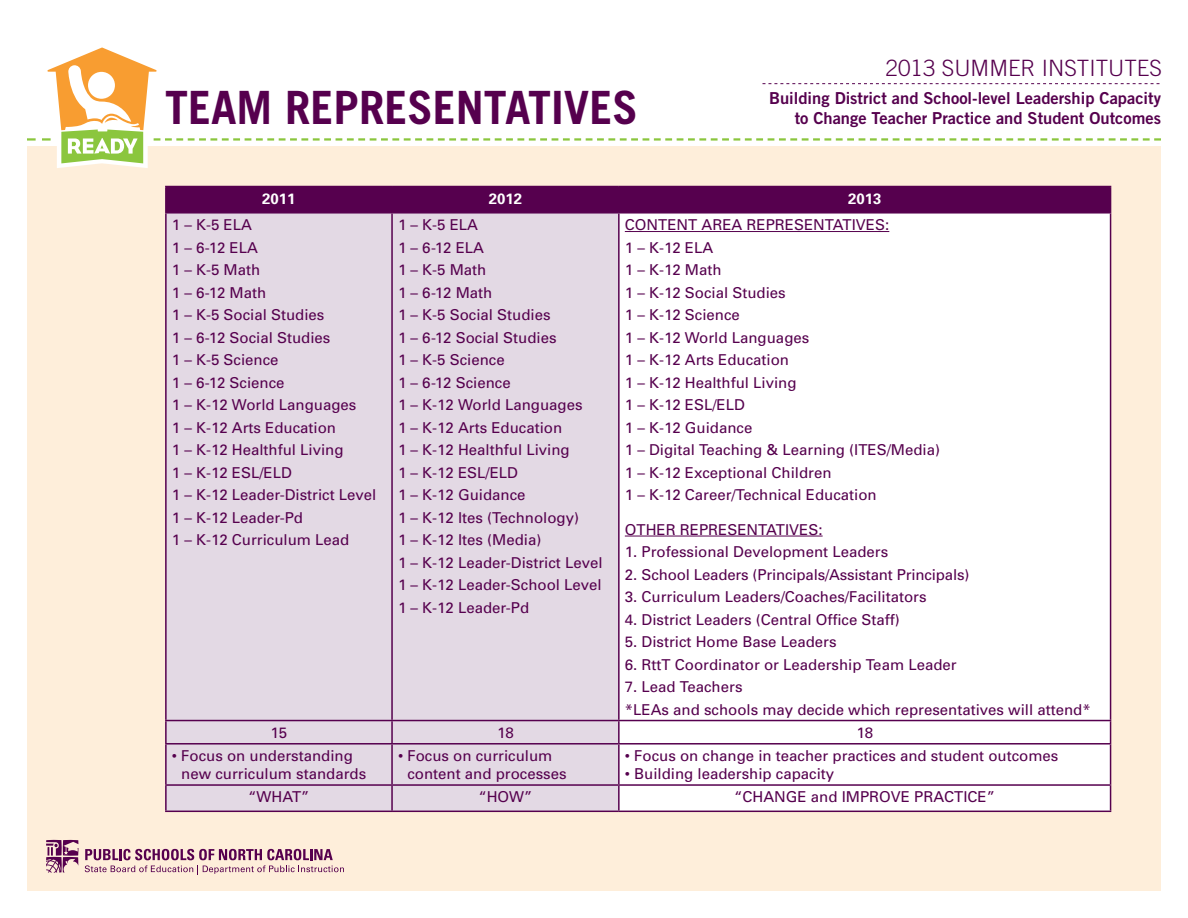
<style>
.page{position:relative;width:1188px;height:918px;background:#fff}
.page>*{position:absolute;margin:0;border:0;box-sizing:border-box;transform-origin:0 0}
.t1{font:700 45.9px "Trade Gothic LT Std";color:#56004e}
.t2{font:300 22.5px "Trade Gothic";color:#56004e}
.t3{font:16.5px/19.8px "Trade Gothic Bold Two";color:#56004e;text-align:right}
.t4{font:15px/22.5px "Univers";color:#56004e}
.t5{font:700 15px "Univers";color:#fff}
</style>
<div class="page">
<div style="left:27px;top:147px;width:1134px;height:744px;background:#feeeda"></div>
<svg style="left:46px;top:840px;width:33px;height:33px"></svg>
<svg style="left:85px;top:849px;width:259px;height:25px"></svg>
<div style="left:167px;top:214px;width:451px;height:597px;background:#e3d9e4"></div>
<div style="left:620px;top:214px;width:490px;height:597px;background:#fff"></div>
<hr style="left:165px;top:186px;width:227px;height:1px;background:#56004e">
<hr style="left:165px;top:187px;width:2px;height:25px;background:#56004e">
<hr style="left:165px;top:212px;width:227px;height:2px;background:#56004e">
<hr style="left:165px;top:214px;width:2px;height:506px;background:#56004e">
<hr style="left:165px;top:720px;width:227px;height:1px;background:#56004e">
<hr style="left:165px;top:721px;width:2px;height:22px;background:#56004e">
<hr style="left:165px;top:743px;width:227px;height:2px;background:#56004e">
<hr style="left:165px;top:745px;width:2px;height:39px;background:#56004e">
<hr style="left:165px;top:784px;width:227px;height:2px;background:#56004e">
<hr style="left:165px;top:786px;width:2px;height:25px;background:#56004e">
<hr style="left:165px;top:811px;width:227px;height:1px;background:#56004e">
<hr style="left:392px;top:186px;width:227px;height:1px;background:#56004e">
<hr style="left:392px;top:212px;width:227px;height:2px;background:#56004e">
<hr style="left:391px;top:214px;width:2px;height:506px;background:#56004e">
<hr style="left:392px;top:720px;width:227px;height:1px;background:#56004e">
<hr style="left:391px;top:721px;width:2px;height:22px;background:#56004e">
<hr style="left:392px;top:743px;width:227px;height:2px;background:#56004e">
<hr style="left:391px;top:745px;width:2px;height:39px;background:#56004e">
<hr style="left:392px;top:784px;width:227px;height:2px;background:#56004e">
<hr style="left:391px;top:786px;width:2px;height:25px;background:#56004e">
<hr style="left:392px;top:811px;width:227px;height:1px;background:#56004e">
<hr style="left:619px;top:186px;width:492px;height:1px;background:#56004e">
<div style="left:167px;top:187px;width:944px;height:26px;background:#56004e"></div>
<hr style="left:619px;top:212px;width:492px;height:2px;background:#56004e">
<hr style="left:618px;top:214px;width:2px;height:506px;background:#56004e">
<hr style="left:1110px;top:214px;width:1px;height:506px;background:#56004e">
<hr style="left:619px;top:720px;width:492px;height:1px;background:#56004e">
<hr style="left:618px;top:721px;width:2px;height:22px;background:#56004e">
<svg style="left:1110px;top:721px;width:1px;height:22px"></svg>
<hr style="left:619px;top:743px;width:492px;height:2px;background:#56004e">
<hr style="left:618px;top:745px;width:2px;height:39px;background:#56004e">
<hr style="left:1110px;top:745px;width:1px;height:39px;background:#56004e">
<hr style="left:619px;top:784px;width:492px;height:2px;background:#56004e">
<hr style="left:618px;top:786px;width:2px;height:25px;background:#56004e">
<svg style="left:1110px;top:786px;width:1px;height:25px"></svg>
<hr style="left:619px;top:811px;width:492px;height:1px;background:#56004e">
<hr style="left:625px;top:231px;width:264px;height:1px;background:#56004e">
<hr style="left:625px;top:536px;width:198px;height:1px;background:#56004e">
<svg style="left:27px;top:47px;width:1134px;height:121px"></svg>
<h1 class="t1" style="left:165px;top:79px;width:474px">TEAM REPRESENTATIVES</h1>
<h2 class="t2" style="left:886px;top:54px;width:276px">2013 SUMMER INSTITUTES</h2>
<p class="t3" style="left:769px;top:88px;width:393px">Building District and School-level Leadership Capacity to Change Teacher Practice and Student Outcomes</p>
<p class="t5" style="left:262px;top:190px;width:35px">2011</p>
<p class="t5" style="left:489px;top:190px;width:35px">2012</p>
<p class="t5" style="left:848px;top:190px;width:35px">2013</p>
<p class="t4" style="left:172px;top:214px;width:206px">1 – K-5 Ela<br>1 – 6-12 Ela<br>1 – K-5 Math<br>1 – 6-12 Math<br>1 – K-5 Social Studies<br>1 – 6-12 Social Studies<br>1 – K-5 Science<br>1 – 6-12 Science<br>1 – K-12 World Languages<br>1 – K-12 Arts Education<br>1 – K-12 Healthful Living<br>1 – K-12 Esl/Eld<br>1 – K-12 Leader-District Level<br>1 – K-12 Leader-Pd<br>1 – K-12 Curriculum Lead</p>
<p class="t4" style="left:398px;top:214px;width:206px">1 – K-5 Ela<br>1 – 6-12 Ela<br>1 – K-5 Math<br>1 – 6-12 Math<br>1 – K-5 Social Studies<br>1 – 6-12 Social Studies<br>1 – K-5 Science<br>1 – 6-12 Science<br>1 – K-12 World Languages<br>1 – K-12 Arts Education<br>1 – K-12 Healthful Living<br>1 – K-12 Esl/Eld<br>1 – K-12 Guidance<br>1 – K-12 Ites (Technology)<br>1 – K-12 Ites (Media)<br>1 – K-12 Leader-District Level<br>1 – K-12 Leader-School Level<br>1 – K-12 Leader-Pd</p>
<p class="t4" style="left:625px;top:214px;width:132px">Conte nt Area Rep</p>
<p class="t4" style="left:775px;top:214px;width:20px">rese</p>
<p class="t4" style="left:813px;top:214px;width:78px">ntatives :</p>
<p class="t4" style="left:625px;top:236px;width:244px">1 – K-12 Ela<br>1 – K-12 Math<br>1 – K-12 Social Studies<br>1 – K-12 Science<br>1 – K-12 World Languages<br>1 – K-12 Arts Education<br>1 – K-12 Healthful Living<br>1 – K-12 Esl/Eld<br>1 – K-12 Guidance<br>1 – Digital Teaching &amp; Learning (Ites</p>
<p class="t4" style="left:887px;top:439px;width:55px">/Media)</p>
<p class="t4" style="left:625px;top:461px;width:253px">1 – K-12 Exceptional Children<br>1 – K-12 Career/Technical Education</p>
<p class="t4" style="left:625px;top:518px;width:11px">Othe</p>
<p class="t4" style="left:666px;top:518px;width:25px">r Rep</p>
<p class="t4" style="left:708px;top:518px;width:20px">rese</p>
<p class="t4" style="left:747px;top:518px;width:78px">ntatives :</p>
<p class="t4" style="left:625px;top:541px;width:265px">1. Professional Development Leaders</p>
<p class="t4" style="left:625px;top:563px;width:346px">2. School Leaders (Principals/Assistant Principals)</p>
<p class="t4" style="left:625px;top:586px;width:303px">3. Curriculum Leaders/Coaches/Facilitators</p>
<p class="t4" style="left:625px;top:608px;width:277px">4. D istrict Leaders (Central Office Staff)</p>
<p class="t4" style="left:625px;top:631px;width:213px">5. District Home Base Leaders</p>
<p class="t4" style="left:625px;top:653px;width:333px">6. RttT Coordinator or Leadership Team Leader</p>
<p class="t4" style="left:625px;top:676px;width:467px">7. Lead Teachers<br>*LEAs and schools may decide which representatives will attend*</p>
<p class="t4" style="left:271px;top:721px;width:18px">15</p>
<p class="t4" style="left:497px;top:721px;width:18px">18</p>
<p class="t4" style="left:856px;top:721px;width:18px">18</p>
<p class="t4" style="left:181px;top:747px;width:187px;line-height:18px;text-indent:-9px">• Focus on understanding new curriculum standards</p>
<p class="t4" style="left:407px;top:747px;width:161px;line-height:18px;text-indent:-9px">• Focus on curriculum content and processes</p>
<p class="t4" style="left:625px;top:745px;width:435px">• Focus on change in teacher practices and student outcomes</p>
<p class="t4" style="left:625px;top:763px;width:211px">• Building leadership capacity</p>
<p class="t4" style="left:248px;top:786px;width:63px">“WHAT”</p>
<p class="t4" style="left:478px;top:786px;width:56px">“HOW”</p>
<p class="t4" style="left:734px;top:786px;width:147px">“CHANGE and IMPROV</p>
<p class="t4" style="left:901px;top:786px;width:96px">E PRACTICE”</p>
</div>
